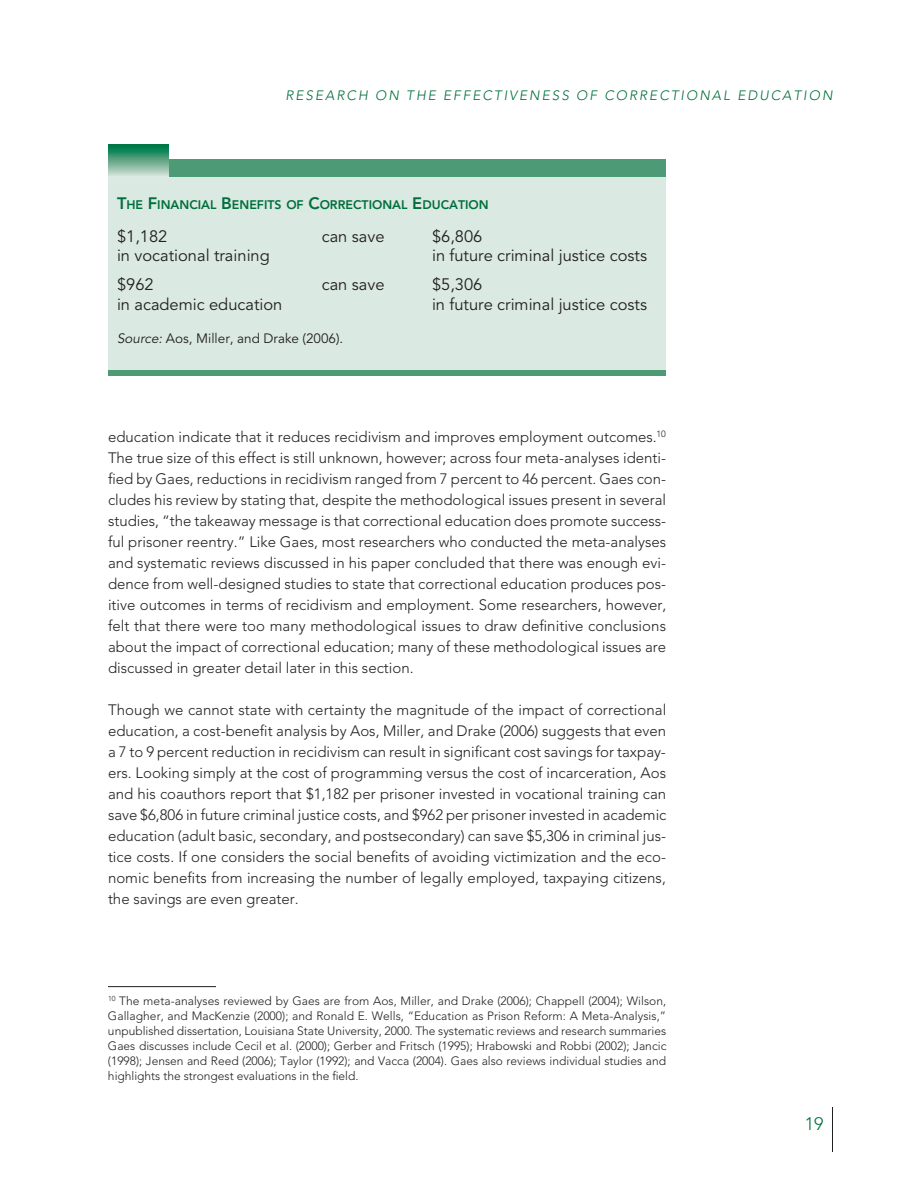
<style>
.page{position:relative;width:918px;height:1188px;background:#fff}
.page>*{position:absolute;margin:0;border:0;box-sizing:border-box;transform-origin:0 0}
.t1{font:300 18px "Avenir";color:#006f3c}
.t2{font:16.5px "Avenir";color:#231f20}
.t3{font:300 15px/21px "Avenir";color:#231f20;text-align:justify}
.t4{font:italic 300 13.5px "Avenir";letter-spacing:.15em;color:#006f3c}
.t5{font:13.5px "Avenir";color:#231f20}
.t6{font:800 12.3px "Avenir";color:#006f3c}
.t7{font:300 12px/15px "Avenir";color:#231f20;text-align:justify}
.s1{font-size:16.5px}
.s2{font-style:italic}
</style>
<div class="page">
<hr style="left:832px;top:1107px;width:1px;height:45px;background:#231f20">
<hr style="left:108px;top:986px;width:108px;height:1px;background:#231f20">
<div style="left:108px;top:168px;width:558px;height:203px;background:#dae9e1"></div>
<div style="left:108px;top:159px;width:558px;height:18px;background:#4d9a77"></div>
<div style="left:108px;top:144px;width:60px;height:33px;background:#007341"></div>
<div style="left:108px;top:145px;width:60px;height:32px;background:#007645"></div>
<div style="left:108px;top:147px;width:60px;height:30px;background:#007b4c"></div>
<div style="left:108px;top:148px;width:60px;height:29px;background:#037e50"></div>
<div style="left:108px;top:149px;width:60px;height:28px;background:#068054"></div>
<div style="left:108px;top:150px;width:60px;height:27px;background:#0b8357"></div>
<div style="left:108px;top:151px;width:60px;height:26px;background:#0d865b"></div>
<div style="left:108px;top:152px;width:60px;height:25px;background:#138960"></div>
<div style="left:108px;top:153px;width:60px;height:24px;background:#1d8c64"></div>
<div style="left:108px;top:154px;width:60px;height:23px;background:#2a8f68"></div>
<div style="left:108px;top:155px;width:60px;height:22px;background:#37926c"></div>
<div style="left:108px;top:156px;width:60px;height:21px;background:#429670"></div>
<div style="left:108px;top:157px;width:60px;height:20px;background:#4b9975"></div>
<div style="left:108px;top:158px;width:60px;height:19px;background:#539d7a"></div>
<div style="left:108px;top:159px;width:60px;height:18px;background:#59a07e"></div>
<div style="left:108px;top:160px;width:60px;height:17px;background:#60a383"></div>
<div style="left:108px;top:161px;width:60px;height:16px;background:#67a787"></div>
<div style="left:108px;top:162px;width:60px;height:15px;background:#6eaa8d"></div>
<div style="left:108px;top:163px;width:60px;height:14px;background:#73ad91"></div>
<div style="left:108px;top:164px;width:60px;height:13px;background:#7bb196"></div>
<div style="left:108px;top:165px;width:60px;height:12px;background:#82b59c"></div>
<div style="left:108px;top:166px;width:60px;height:11px;background:#8bb9a1"></div>
<div style="left:108px;top:167px;width:60px;height:10px;background:#93bea7"></div>
<div style="left:108px;top:168px;width:60px;height:9px;background:#99c2ad"></div>
<div style="left:108px;top:169px;width:60px;height:8px;background:#a0c6b2"></div>
<div style="left:108px;top:170px;width:60px;height:7px;background:#a7cab8"></div>
<div style="left:108px;top:171px;width:60px;height:6px;background:#afcfbe"></div>
<div style="left:108px;top:172px;width:60px;height:5px;background:#b6d3c3"></div>
<hr style="left:108px;top:173px;width:60px;height:4px;background:#bdd8cb">
<hr style="left:108px;top:174px;width:60px;height:3px;background:#c7ddd1">
<hr style="left:108px;top:175px;width:60px;height:2px;background:#cde1d6">
<hr style="left:108px;top:176px;width:60px;height:1px;background:#d6e7de">
<hr style="left:108px;top:177px;width:60px;height:1px;background:#deebe4">
<div style="left:108px;top:370px;width:558px;height:6px;background:#4d9a77"></div>
<p class="t4" style="left:286px;top:90px;width:549px">RESEARCH ON THE EFFECTIVENESS OF CORRECTIONAL EDUCATION</p>
<p class="t6" style="left:117px;top:199px;width:373px"><span class="s1">T</span>HE <span class="s1">F</span>INANCIAL <span class="s1">B</span>ENEFITS OF <span class="s1">C</span>ORRECTIONAL <span class="s1">E</span>DUCATION</p>
<p class="t2" style="left:117px;top:229px;width:52px">$1,182</p>
<p class="t2" style="left:322px;top:229px;width:64px">can save</p>
<p class="t2" style="left:432px;top:229px;width:52px">$6,806</p>
<p class="t2" style="left:117px;top:249px;width:154px">in vocational training</p>
<p class="t2" style="left:432px;top:249px;width:217px">in future criminal justice costs</p>
<p class="t2" style="left:117px;top:278px;width:38px">$962</p>
<p class="t2" style="left:322px;top:278px;width:64px">can save</p>
<p class="t2" style="left:432px;top:278px;width:52px">$5,306</p>
<p class="t2" style="left:117px;top:297px;width:167px">in academic education</p>
<p class="t2" style="left:432px;top:297px;width:217px">in future criminal justice costs</p>
<p class="t5" style="left:117px;top:333px;width:228px"><span class="s2">Source:</span> Aos, Miller, and Drake (2006).</p>
<p class="t3" style="left:108px;top:427px;width:560px">education indicate that it reduces recidivism and improves employment outcomes.<sup>10<br></sup>The true size of this effect is still unknown, however; across four meta-analyses identi&shy;fied by Gaes, reductions in recidivism ranged from 7 percent to 46 percent. Gaes con&shy;cludes his review by stating that, despite the methodological issues present in several studies, “the takeaway message is that correctional education does promote success&shy;ful prisoner reentry.” Like Gaes, most researchers who conducted the meta-analyses and systematic reviews discussed in his paper concluded that there was enough evi&shy;dence from well-designed studies to state that correctional education produces pos&shy;itive outcomes in terms of recidivism and employment. Some researchers, however, felt that there were too many methodological issues to draw definitive conclusions about the impact of correctional education; many of these methodological issues are discussed in greater detail later in this section.</p>
<p class="t3" style="left:108px;top:700px;width:560px">Though we cannot state with certainty the magnitude of the impact of correctional education, a cost-benefit analysis by Aos, Miller, and Drake (2006) suggests that even a 7 to 9 percent reduction in recidivism can result in significant cost savings for taxpay&shy;ers. Looking simply at the cost of programming versus the cost of incarceration, Aos and his coauthors report that $1,182 per prisoner invested in vocational training can save $6,806 in future criminal justice costs, and $962 per prisoner invested in academic education (adult basic, secondary, and postsecondary) can save $5,306 in criminal jus&shy;tice costs. If one considers the social benefits of avoiding victimization and the eco&shy;nomic benefits from increasing the number of legally employed, taxpaying citizens, the savings are even greater.</p>
<p class="t7" style="left:108px;top:994px;width:560px"><sup>10</sup> The meta-analyses reviewed by Gaes are from Aos, Miller, and Drake (2006); Chappell (2004); Wilson, Gallagher, and MacKenzie (2000); and Ronald E. Wells, “Education as Prison Reform: A Meta-Analysis,” unpublished dissertation, Louisiana State University, 2000. The systematic reviews and research summaries Gaes discusses include Cecil et al. (2000); Gerber and Fritsch (1995); Hrabowski and Robbi (2002); Jancic (1998); Jensen and Reed (2006); Taylor (1992); and Vacca (2004). Gaes also reviews individual studies and highlights the strongest evaluations in the field.</p>
<p class="t1" style="left:805px;top:1116px;width:20px">19</p>
</div>
